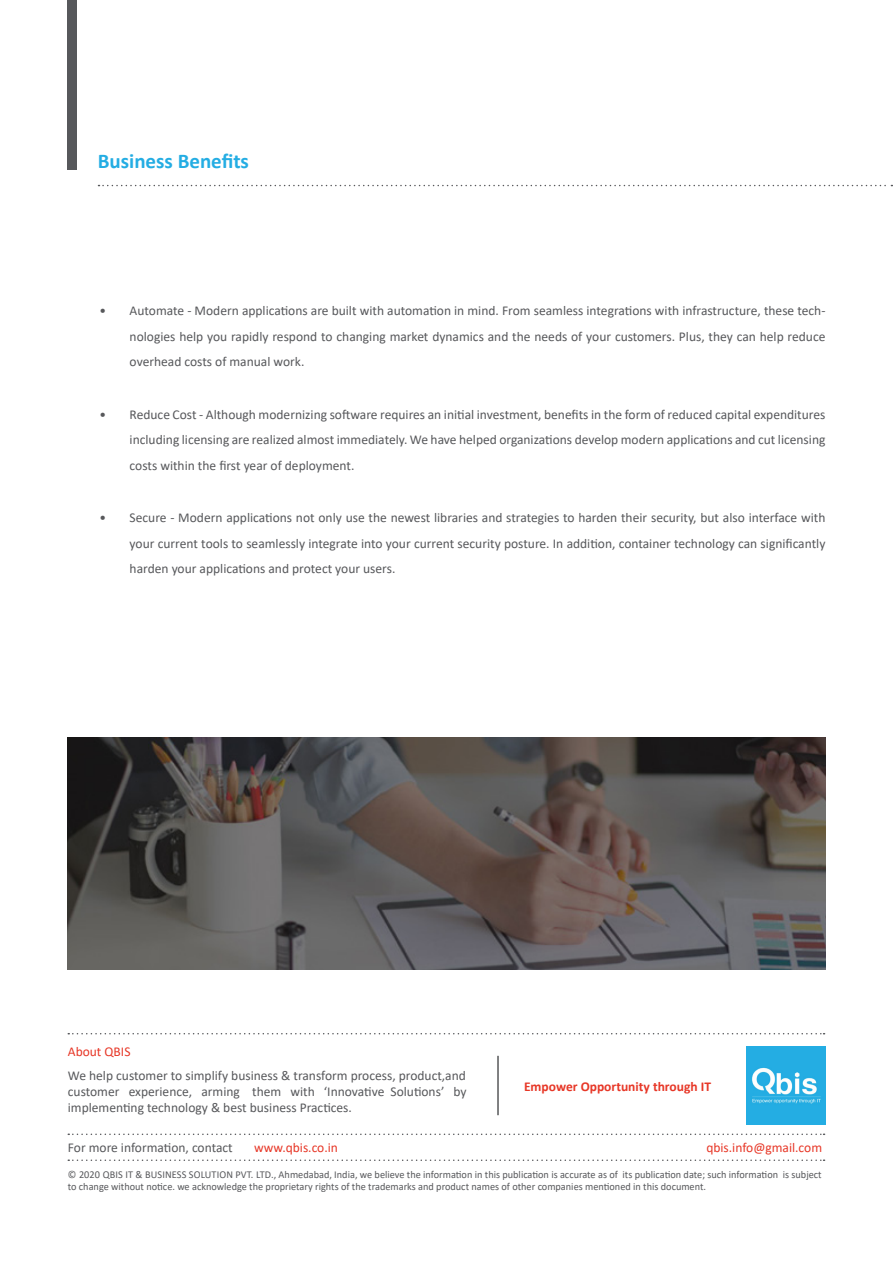
<style>
.page{position:relative;width:893px;height:1263px;background:#fff}
.page>*{position:absolute;margin:0;border:0;box-sizing:border-box;transform-origin:0 0}
.t1{font:700 21px "Calibri";color:#24ade3}
.t2{font:13.5px/25.5px "Calibri";color:#57585b;text-align:justify}
.t3{font:13.5px "Calibri";color:#e73727}
.t4{font:700 13.5px "Calibri";color:#e73727}
.t5{font:10.5px/12px "Calibri";color:#57585b}
</style>
<div class="page">
<img style="left:68px;top:737px;width:757px;height:232px">
<img style="left:747px;top:1046px;width:78px;height:79px">
<hr style="left:497px;top:1056px;width:2px;height:59px;background:#57585a">
<svg style="left:68px;top:1033px;width:757px;height:1px"></svg>
<svg style="left:68px;top:1133px;width:757px;height:2px"></svg>
<svg style="left:68px;top:1159px;width:757px;height:2px"></svg>
<div style="left:68px;top:0;width:9px;height:170px;background:#57585b"></div>
<svg style="left:98px;top:185px;width:794px;height:1px"></svg>
<p class="t1" style="left:98px;top:147px;width:153px">Business Benefits</p>
<p class="t2" style="left:130px;top:297px;width:697px;text-indent:-30px">• Automate - Modern applications are built with automation in mind. From seamless integrations with infrastructure, these tech&shy;nologies help you rapidly respond to changing market dynamics and the needs of your customers. Plus, they can help reduce overhead costs of manual work.</p>
<p class="t2" style="left:130px;top:401px;width:697px;text-indent:-30px">• Reduce Cost - Although modernizing software requires an initial investment, benefits in the form of reduced capital expenditures including licensing are realized almost immediately. We have helped organizations develop modern applications and cut licensing costs within the first year of deployment.</p>
<p class="t2" style="left:130px;top:504px;width:697px;text-indent:-30px">• Secure - Modern applications not only use the newest libraries and strategies to harden their security, but also interface with your current tools to seamlessly integrate into your current security posture. In addition, container technology can significantly harden your applications and protect your users.</p>
<p class="t3" style="left:68px;top:1042px;width:64px">About QBIS</p>
<p class="t2" style="left:68px;top:1067px;width:400px;line-height:16.2px">We help customer to simplify business &amp; transform process, product,and customer experience, arming them with ‘Innovative Solutions’ by implementing technology &amp; best business Practices.</p>
<p class="t4" style="left:524px;top:1076px;width:188px">Empower Opportunity through IT</p>
<p class="t2" style="left:68px;top:1135px;width:166px">For more information, contact</p>
<p class="t3" style="left:254px;top:1138px;width:85px">www.qbis.co.in</p>
<p class="t3" style="left:706px;top:1138px;width:117px">qbis.info@gmail.com</p>
<p class="t5" style="left:68px;top:1168px;width:755px">© 2020 QBIS IT &amp; BUSINESS SOLUTION PVT. LTD., Ahmedabad, India, we believe the information in this publication is accurate as of its publication date; such information is subject to change without notice. we acknowledge the proprietary rights of the trademarks and product names of other companies mentioned in this document.</p>
</div>
